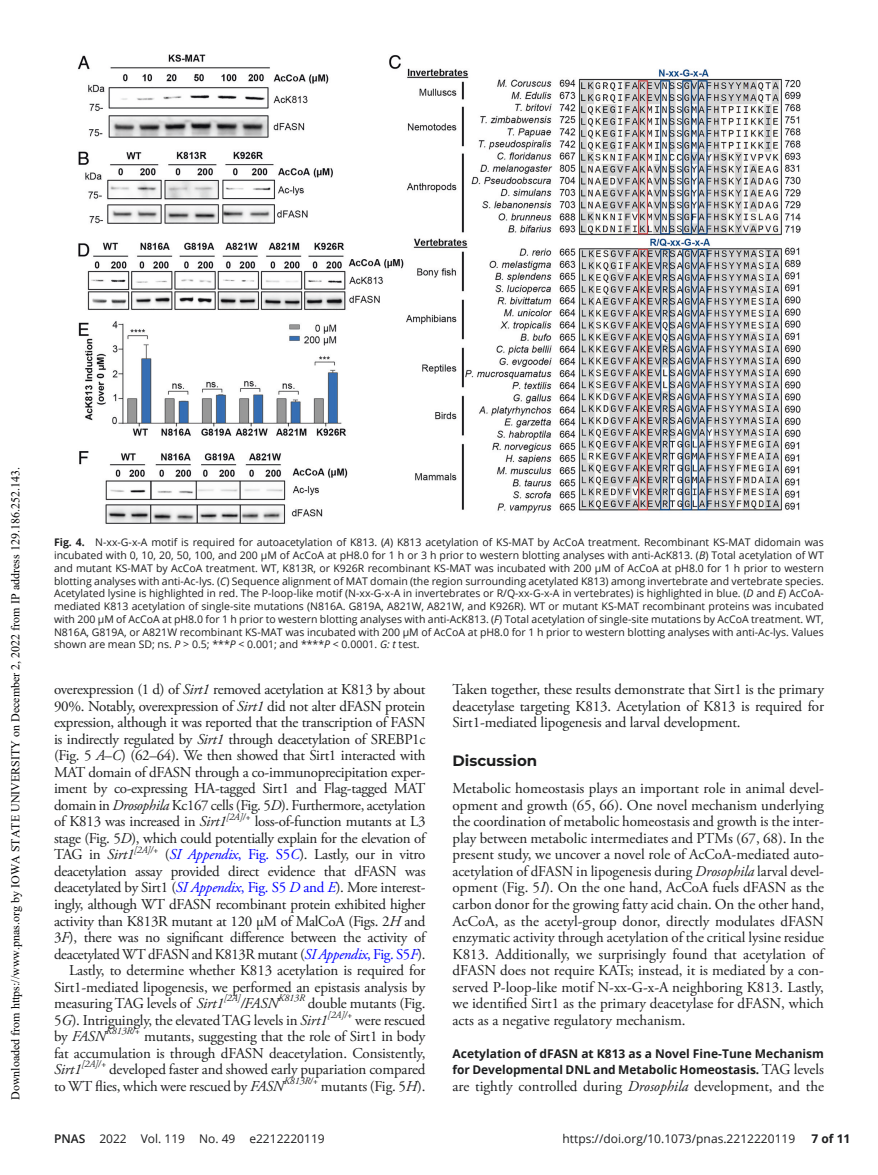
<style>
.page{position:relative;width:878px;height:1175px;background:#fff}
.page>*{position:absolute;margin:0;border:0;box-sizing:border-box;transform-origin:0 0}
.t1{font:15px/16.5px "Adobe Garamond Pro";letter-spacing:-.01em;color:#1d1e1f;text-align:justify}
.t2{font:italic 15px "Adobe Garamond Pro";letter-spacing:-.01em;color:#1d1e1f}
.t3{font:700 15px "Montserrat";color:#1d1e1f}
.t4{font:700 12px/16.5px "Open Sans";color:#1d1e1f}
.t5{font:12px "Times New Roman";color:#000}
.t6{font:12px "Open Sans";color:#1d1e1f}
.t7{font:12px "Open Sans Bold 2";color:#1d1e1f}
.t8{font:10.5px/12.8px "Open Sans";color:#1d1e1f;text-align:justify}
.t9{font:italic 10.05px "Adobe Garamond Pro";letter-spacing:-.01em;color:#1d1e1f}
.s1{font-weight:700}
.s2{font-family:"Open Sans Italic 2"}
.s3{font-style:italic}
.s4{font-style:italic;color:#00f}
.s5{color:#00f}
.s6{font-style:normal}
.s7{font-family:"Adobe Garamond Pro";font-weight:400;font-size:15px}
.s8{font-weight:600}
</style>
<div class="page">
<img style="left:78px;top:54px;width:722px;height:470px">
<p class="t5" style="left:7px;top:1100px;width:634px;rotate:-90deg">Downloaded from https://www.pnas.org by IOWA STATE UNIVERSITY on December 2, 2022 from IP address 129.186.252.143.</p>
<p class="t8" style="left:54px;top:536px;width:771px"><span class="s1">Fig. 4.</span> N-xx-G-x-A motif is required for autoacetylation of K813. (<span class="s2">A</span>) K813 acetylation of KS-MAT by AcCoA treatment. Recombinant KS-MAT didomain was incubated with 0, 10, 20, 50, 100, and 200 µM of AcCoA at pH8.0 for 1 h or 3 h prior to western blotting analyses with anti-AcK813. (<span class="s2">B</span>) Total acetylation of WT and mutant KS-MAT by AcCoA treatment. WT, K813R, or K926R recombinant KS-MAT was incubated with 200 µM of AcCoA at pH8.0 for 1 h prior to western blotting analyses with anti-Ac-lys. (<span class="s2">C</span>) Sequence alignment of MAT domain (the region surrounding acetylated K813) among invertebrate and vertebrate species.<br>Acetylated lysine is highlighted in red. The P-loop-like motif (N-xx-G-x-A in invertebrates or R/Q-xx-G-x-A in vertebrates) is highlighted in blue. (<span class="s2">D</span> and <span class="s2">E</span>) AcCoA&shy;mediated K813 acetylation of single-site mutations (N816A. G819A, A821W, A821W, and K926R). WT or mutant KS-MAT recombinant proteins was incubated with 200 µM of AcCoA at pH8.0 for 1 h prior to western blotting analyses with anti-AcK813. (<span class="s2">F</span>) Total acetylation of single-site mutations by AcCoA treatment. WT, N816A, G819A, or A821W recombinant KS-MAT was incubated with 200 µM of AcCoA at pH8.0 for 1 h prior to western blotting analyses with anti-Ac-lys. Values shown are mean SD; ns. <span class="s3">P</span> &gt; 0.5; ***<span class="s2">P</span> &lt; 0.001; and ****<span class="s2">P</span> &lt; 0.0001. <span class="s3">G: t</span> test.</p>
<p class="t1" style="left:54px;top:682px;width:373px">overexpression (1 d) of <span class="s3">Sirt1</span> removed acetylation at K813 by about 90%. Notably, overexpression of <span class="s3">Sirt1</span> did not alter dFASN protein expression, although it was reported that the transcription of FASN is indirectly regulated by <span class="s3">Sirt1</span> through deacetylation of SREBP1c (Fig. 5 <span class="s3">A</span>–<span class="s3">C</span>) (62–64). We then showed that Sirt1 interacted with MAT domain of dFASN through a co-immunoprecipitation exper&shy;iment by co-expressing HA-tagged Sirt1 and Flag-tagged MAT domain in <span class="s3">Drosophila</span> Kc167 cells (Fig. 5<span class="s3">D</span>). Furthermore, acetylation of K813 was increased in <span class="s3">Sirt1</span></p>
<p class="t9" style="left:226px;top:810px;width:26px">[2A]/+</p>
<p class="t1" style="left:54px;top:814px;width:373px;text-indent:201px">loss-of-function mutants at L3 stage (Fig. 5<span class="s3">D</span>), which could potentially explain for the elevation of TAG in <span class="s3">Sirt1</span></p>
<p class="t9" style="left:134px;top:843px;width:26px">[2A]/+</p>
<p class="t1" style="left:165px;top:847px;width:262px">(<span class="s4">SI Appendix</span><span class="s5">, Fig. S5</span><span class="s4">C</span>). Lastly, our in vitro</p>
<p class="t1" style="left:54px;top:863px;width:373px">deacetylation assay provided direct evidence that dFASN was</p>
<p class="t1" style="left:54px;top:880px;width:373px">deacetylated by Sirt1 (<span class="s4">SI Appendix</span><span class="s5">, Fig. S5</span> <span class="s4">D</span> <span class="s5">and</span> <span class="s4">E</span>). More interest-</p>
<p class="t1" style="left:54px;top:896px;width:373px">ingly, although WT dFASN recombinant protein exhibited higher</p>
<p class="t1" style="left:54px;top:913px;width:373px">activity than K813R mutant at 120 µM of MalCoA (Figs. 2<span class="s3">H</span> and</p>
<p class="t1" style="left:54px;top:929px;width:373px">3<span class="s3">F</span>), there was no significant difference between the activity of</p>
<p class="t1" style="left:54px;top:946px;width:373px">deacetylated WT dFASN and K813R mutant (<span class="s4">SI Appendix</span><span class="s5">, Fig. S5</span><span class="s4">F</span>).</p>
<p class="t1" style="left:69px;top:962px;width:358px">Lastly, to determine whether K813 acetylation is required for</p>
<p class="t1" style="left:54px;top:979px;width:373px">Sirt1-mediated lipogenesis, we performed an epistasis analysis by</p>
<p class="t1" style="left:54px;top:995px;width:171px">measuring TAG levels of <span class="s3">Sirt1</span></p>
<p class="t9" style="left:224px;top:991px;width:19px">[2A]</p>
<p class="t2" style="left:240px;top:994px;width:39px">/FASN</p>
<p class="t9" style="left:278px;top:991px;width:28px">K813R</p>
<p class="t1" style="left:54px;top:995px;width:373px;text-indent:254px">double mutants (Fig.<br>5<span class="s3">G</span>). Intriguingly, the elevated TAG levels in <span class="s3">Sirt1</span></p>
<p class="t9" style="left:327px;top:1008px;width:26px">[2A]/+</p>
<p class="t1" style="left:355px;top:1012px;width:72px">were rescued</p>
<p class="t9" style="left:106px;top:1024px;width:36px">K813R/+</p>
<p class="t1" style="left:54px;top:1028px;width:373px;text-align:right">mutants, suggesting that the role of Sirt1 in body<br>fat accumulation is through dFASN deacetylation. Consistently,</p>
<p class="t2" style="left:54px;top:1060px;width:29px">Sirt1</p>
<p class="t9" style="left:81px;top:1057px;width:26px">[2A]/+</p>
<p class="t2" style="left:54px;top:1027px;width:53px"><span class="s6">by</span> FASN</p>
<p class="t1" style="left:54px;top:1061px;width:373px;text-indent:55px">developed faster and showed early pupariation compared to WT flies, which were rescued by <span class="s3">FASN</span></p>
<p class="t9" style="left:284px;top:1074px;width:36px">K813R/+</p>
<p class="t1" style="left:321px;top:1078px;width:106px">mutants (Fig. 5<span class="s3">H</span>).</p>
<p class="t1" style="left:452px;top:682px;width:373px">Taken together, these results demonstrate that Sirt1 is the primary deacetylase targeting K813. Acetylation of K813 is required for Sirt1-mediated lipogenesis and larval development.</p>
<p class="t3" style="left:452px;top:750px;width:86px">Discussion</p>
<p class="t1" style="left:452px;top:781px;width:373px">Metabolic homeostasis plays an important role in animal devel&shy;opment and growth (65, 66). One novel mechanism underlying the coordination of metabolic homeostasis and growth is the inter&shy;play between metabolic intermediates and PTMs (67, 68). In the present study, we uncover a novel role of AcCoA-mediated auto&shy;acetylation of dFASN in lipogenesis during <span class="s3">Drosophila</span> larval devel&shy;opment (Fig. 5<span class="s3">I</span>). On the one hand, AcCoA fuels dFASN as the carbon donor for the growing fatty acid chain. On the other hand, AcCoA, as the acetyl-group donor, directly modulates dFASN enzymatic activity through acetylation of the critical lysine residue K813. Additionally, we surprisingly found that acetylation of dFASN does not require KATs; instead, it is mediated by a con&shy;served P-loop-like motif N-xx-G-x-A neighboring K813. Lastly, we identified Sirt1 as the primary deacetylase for dFASN, which acts as a negative regulatory mechanism.</p>
<p class="t4" style="left:452px;top:1044px;width:373px">Acetylation of dFASN at K813 as a Novel Fine-Tune Mechanism for Developmental DNL and Metabolic Homeostasis. <span class="s7">TAG levels</span></p>
<p class="t1" style="left:452px;top:1078px;width:373px">are tightly controlled during <span class="s3">Drosophila</span> development, and the</p>
<p class="t6" style="left:54px;top:1130px;width:272px"><span class="s8">PNAS</span> 2022 Vol. 119 No. 49 e2212220119</p>
<p class="t6" style="left:562px;top:1130px;width:234px">https://doi.org/10.1073/pnas.2212220119</p>
<p class="t7" style="left:811px;top:1130px;width:40px">7 of 11</p>
</div>
